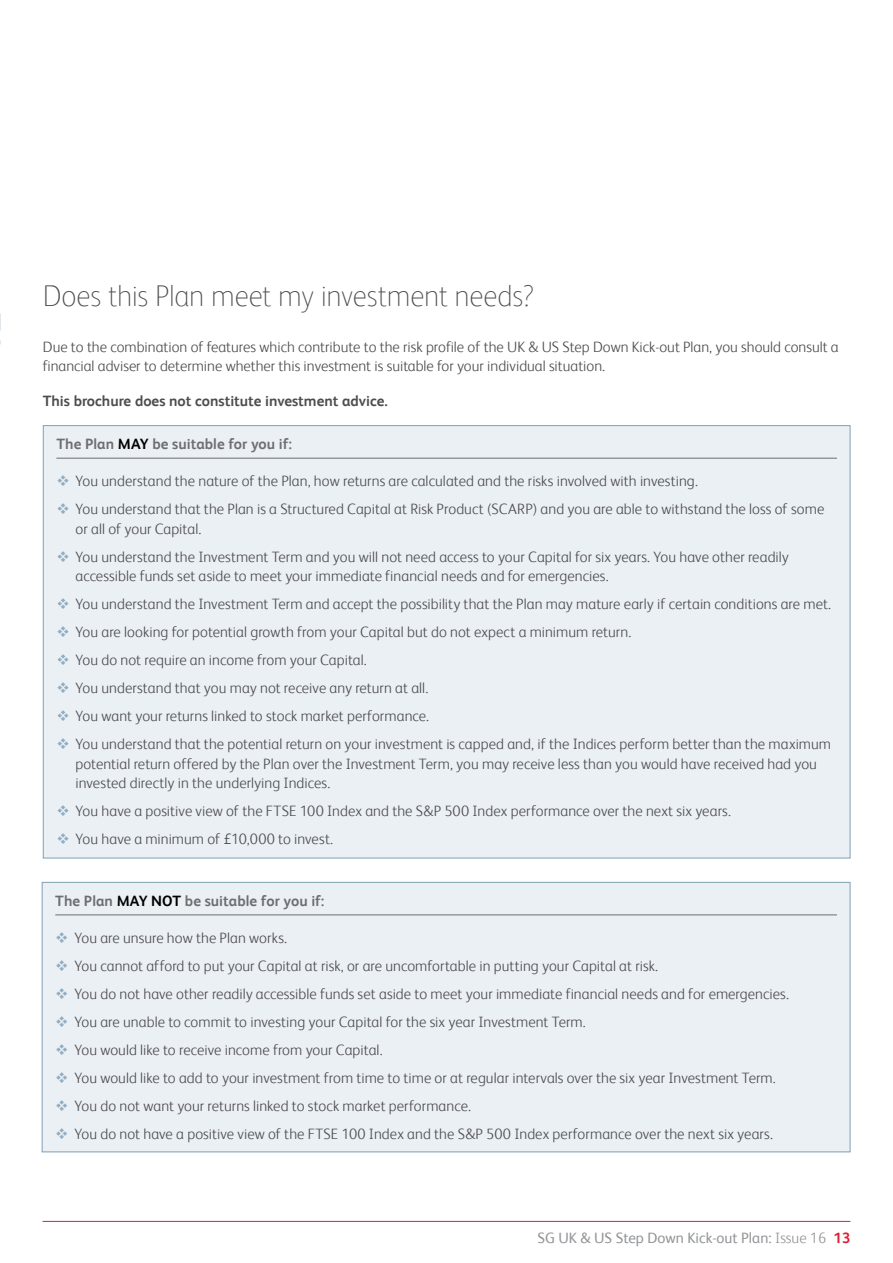
<style>
.page{position:relative;width:893px;height:1263px;background:#fff}
.page>*{position:absolute;margin:0;border:0;box-sizing:border-box;transform-origin:0 0}
.t1{font:100 30px "FS Albert";letter-spacing:-.01em;color:#4d4d4f}
.t2{font:300 15px/19.5px "FS Albert";letter-spacing:.005em;color:#4d4d4f}
.t3{font:700 15px "FS Albert";letter-spacing:.005em;color:#6d6e71}
.t4{font:700 15px "FS Albert";color:#4d4d4f}
.t5{font:15px "FS Albert";color:#939598}
.s1{color:#000}
.s2{color:#90adc1}
.s3{font-family:"Frutiger"}
.s4{font-weight:300}
.s5{font-weight:700;color:#df1e32}
</style>
<div class="page">
<hr style="left:43px;top:1221px;width:807px;height:1px;background:#df1e32">
<div style="left:43px;top:426px;width:807px;height:432px;background:#ebf0f5"></div>
<hr style="left:56px;top:458px;width:781px;height:1px;background:#6d6e71">
<div style="left:42px;top:882px;width:808px;height:270px;background:#ebf0f5"></div>
<hr style="left:55px;top:915px;width:782px;height:1px;background:#6d6e71">
<h1 class="t1" style="left:43px;top:279px;width:492px">Does this Plan meet my investment needs?</h1>
<p class="t2" style="left:43px;top:337px;width:797px">Due to the combination of features which contribute to the risk profile of the UK &amp; US Step Down Kick-out Plan, you should consult a financial adviser to determine whether this investment is suitable for your individual situation.</p>
<p class="t4" style="left:43px;top:392px;width:346px">This brochure does not constitute investment advice.</p>
<p class="t3" style="left:56px;top:436px;width:237px">The Plan <span class="s1">MAY</span> be suitable for you if:</p>
<p class="t2" style="left:56px;top:471px;width:643px"><span class="s2">❖</span> You understand the nature of the Plan, how returns are calculated and the risks involved with investing.</p>
<p class="t2" style="left:76px;top:499px;width:750px;text-indent:-19px"><span class="s2">❖</span> You understand that the Plan is a Structured Capital at Risk Product (SCARP) and you are able to withstand the loss of some or all of your Capital.</p>
<p class="t2" style="left:76px;top:546px;width:715px;text-indent:-19px"><span class="s2">❖</span> You understand the Investment Term and you will not need access to your Capital for six years. You have other readily accessible funds set aside to meet your immediate financial needs and for emergencies.</p>
<p class="t2" style="left:56px;top:594px;width:776px"><span class="s2">❖</span> You understand the Investment Term and accept the possibility that the Plan may mature early if certain conditions are met.</p>
<p class="t2" style="left:56px;top:622px;width:576px"><span class="s2">❖</span> You are looking for potential growth from your Capital but do not expect a minimum return.</p>
<p class="t2" style="left:56px;top:650px;width:312px"><span class="s2">❖</span> You do not require an income from your Capital.</p>
<p class="t2" style="left:56px;top:678px;width:373px"><span class="s2">❖</span> You understand that you may not receive any return at all.</p>
<p class="t2" style="left:56px;top:706px;width:374px"><span class="s2">❖</span> You want your returns linked to stock market performance.</p>
<p class="t2" style="left:76px;top:734px;width:757px;text-indent:-19px"><span class="s2">❖</span> You understand that the potential return on your investment is capped and, if the Indices perform better than the maximum potential return offered by the Plan over the Investment Term, you may receive less than you would have received had you invested directly in the underlying Indices.</p>
<p class="t2" style="left:56px;top:801px;width:676px"><span class="s2">❖</span> You have a positive view of the FTSE 100 Index and the S&amp;P 500 Index performance over the next six years.</p>
<p class="t2" style="left:56px;top:829px;width:278px"><span class="s2">❖</span> You have a minimum of <span class="s3">£</span>10,000 to invest.</p>
<p class="t3" style="left:55px;top:892px;width:271px">The Plan <span class="s1">MAY NOT</span> be suitable for you if:</p>
<p class="t2" style="left:55px;top:928px;width:233px"><span class="s2">❖</span> You are unsure how the Plan works.</p>
<p class="t2" style="left:55px;top:956px;width:604px"><span class="s2">❖</span> You cannot afford to put your Capital at risk, or are uncomfortable in putting your Capital at risk.</p>
<p class="t2" style="left:55px;top:984px;width:735px"><span class="s2">❖</span> You do not have other readily accessible funds set aside to meet your immediate financial needs and for emergencies.</p>
<p class="t2" style="left:55px;top:1012px;width:532px"><span class="s2">❖</span> You are unable to commit to investing your Capital for the six year Investment Term.</p>
<p class="t2" style="left:55px;top:1040px;width:329px"><span class="s2">❖</span> You would like to receive income from your Capital.</p>
<p class="t2" style="left:55px;top:1068px;width:722px"><span class="s2">❖</span> You would like to add to your investment from time to time or at regular intervals over the six year Investment Term.</p>
<p class="t2" style="left:55px;top:1096px;width:417px"><span class="s2">❖</span> You do not want your returns linked to stock market performance.</p>
<p class="t2" style="left:55px;top:1124px;width:719px"><span class="s2">❖</span> You do not have a positive view of the FTSE 100 Index and the S&amp;P 500 Index performance over the next six years.</p>
<p class="t5" style="left:537px;top:1229px;width:314px">SG UK &amp; US Step Down Kick-out Plan: <span class="s4">Issue 16</span> <span class="s5">13</span></p>
</div>
